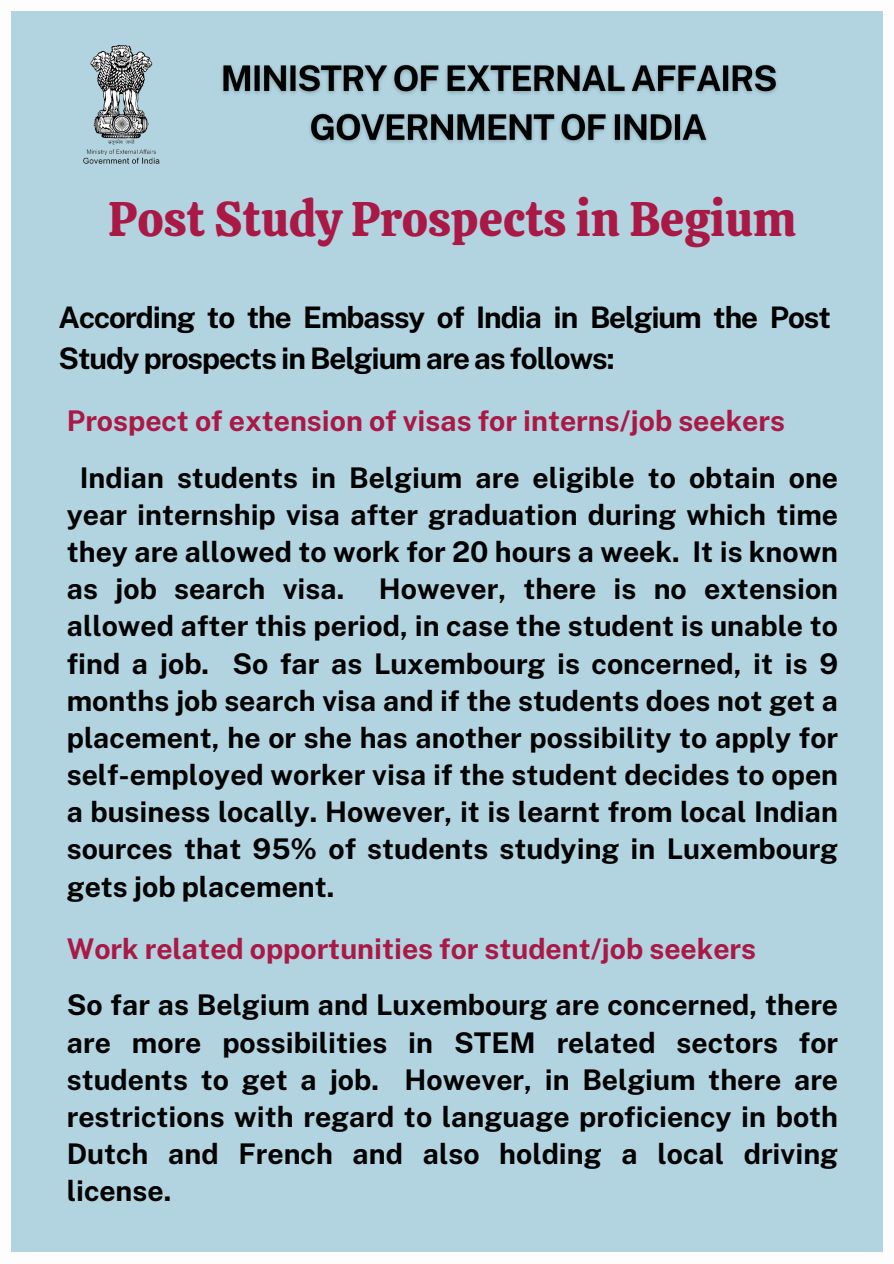
<style>
.page{position:relative;width:894px;height:1264px;background:#fff}
.page>*{position:absolute;margin:0;border:0;box-sizing:border-box;transform-origin:0 0}
.t1{font:48.3px "Calistoga";color:#aa1945}
.t2{font:700 29.7px/40.5px "Public Sans";letter-spacing:-.035em;color:#000}
.t3{font:700 28.5px/37.2px "Public Sans";color:#020202;text-align:justify}
.t4{font:700 28.5px "Public Sans";color:#aa1945}
</style>
<div class="page">
<div style="left:0;top:0;width:893px;height:1263px;background:#b1d4e0"></div>
<div style="left:0;top:0;width:893px;height:11px;background:#fdfdfd"></div>
<div style="left:0;top:1252px;width:893px;height:11px;background:#fdfdfd"></div>
<div style="left:0;top:0;width:11px;height:1263px;background:#fdfdfd"></div>
<div style="left:882px;top:0;width:11px;height:1263px;background:#fdfdfd"></div>
<img style="left:83px;top:45px;width:77px;height:119px">
<img style="left:222px;top:64px;width:555px;height:79px">
<h1 class="t1" style="left:108px;top:188px;width:689px">Post Study Prospects in Begium</h1>
<p class="t2" style="left:58px;top:297px;width:773px">According to the Embassy of India in Belgium the Post<br>Study prospects in Belgium are as follows:</p>
<p class="t4" style="left:67px;top:404px;width:719px">Prospect of extension of visas for interns/job seekers</p>
<p class="t3" style="left:67px;top:459px;width:772px;text-indent:13px">Indian students in Belgium are eligible to obtain one year internship visa after graduation during which time they are allowed to work for 20 hours a week. It is known as job search visa. However, there is no extension allowed after this period, in case the student is unable to find a job. So far as Luxembourg is concerned, it is 9 months job search visa and if the students does not get a placement, he or she has another possibility to apply for self-employed worker visa if the student decides to open a business locally. However, it is learnt from local Indian sources that 95% of students studying in Luxembourg gets job placement.</p>
<p class="t4" style="left:67px;top:931px;width:690px">Work related opportunities for student/job seekers</p>
<p class="t3" style="left:67px;top:986px;width:772px">So far as Belgium and Luxembourg are concerned, there are more possibilities in STEM related sectors for students to get a job. However, in Belgium there are restrictions with regard to language proficiency in both Dutch and French and also holding a local driving license.</p>
</div>
